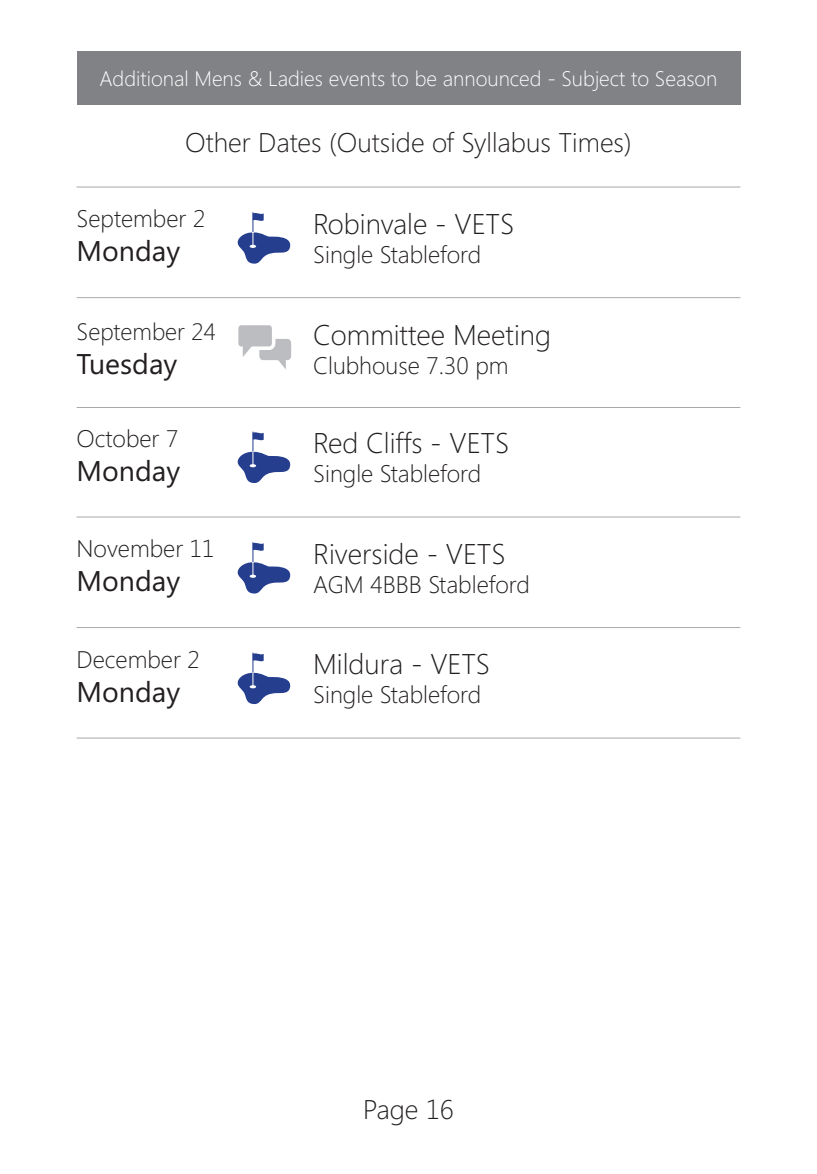
<style>
.page{position:relative;width:817px;height:1174px;background:#fff}
.page>*{position:absolute;margin:0;border:0;box-sizing:border-box;transform-origin:0 0}
.t1{font:300 28.5px "Segoe";color:#231f20}
.t2{font:28.5px "Segoe";color:#231f20}
.t3{font:300 27px "Segoe";color:#231f20}
.t4{font:300 24px "Segoe";color:#231f20}
.t5{font:300 23.7px "Segoe";color:#231f20}
.t6{font:300 21px "Segoe";color:#fff}
</style>
<div class="page">
<div style="left:77px;top:51px;width:663px;height:54px;background:#808285"></div>
<hr style="left:77px;top:297px;width:663px;height:1px;background:#a8a9ad">
<hr style="left:77px;top:516px;width:663px;height:1px;background:#a8a9ad">
<hr style="left:77px;top:627px;width:663px;height:1px;background:#a8a9ad">
<hr style="left:77px;top:737px;width:663px;height:1px;background:#a8a9ad">
<div style="left:259px;top:339px;width:32px;height:21px;background:#bcbdc0;border-radius:4px"></div>
<div style="left:236px;top:323px;width:37px;height:25px;background:#bcbdc0;border-radius:5px"></div>
<div style="left:235px;top:322px;width:40px;height:28px;border:4px solid #fff;border-radius:5px"></div>
<svg style="left:243px;top:345px;width:10px;height:12px"></svg>
<svg style="left:278px;top:360px;width:8px;height:9px"></svg>
<hr style="left:77px;top:407px;width:663px;height:1px;background:#a8a9ad">
<svg style="left:238px;top:212px;width:52px;height:52px"></svg>
<svg style="left:238px;top:431px;width:52px;height:52px"></svg>
<svg style="left:238px;top:542px;width:52px;height:51px"></svg>
<svg style="left:238px;top:652px;width:52px;height:52px"></svg>
<hr style="left:77px;top:186px;width:663px;height:1px;background:#a8a9ad">
<p class="t6" style="left:99px;top:66px;width:619px">Additional Mens &amp; Ladies events to be announced - Subject to Season</p>
<p class="t3" style="left:185px;top:127px;width:448px">Other Dates (Outside of Syllabus Times)</p>
<p class="t4" style="left:77px;top:205px;width:130px">September 2</p>
<p class="t2" style="left:77px;top:231px;width:105px">Monday</p>
<p class="t5" style="left:77px;top:318px;width:141px">September 24</p>
<p class="t2" style="left:77px;top:344px;width:102px">Tuesday</p>
<p class="t4" style="left:77px;top:424px;width:103px">October 7</p>
<p class="t2" style="left:77px;top:451px;width:105px">Monday</p>
<p class="t4" style="left:77px;top:535px;width:139px">November 11</p>
<p class="t2" style="left:77px;top:561px;width:105px">Monday</p>
<p class="t4" style="left:77px;top:645px;width:125px">December 2</p>
<p class="t2" style="left:77px;top:672px;width:105px">Monday</p>
<p class="t1" style="left:313px;top:207px;width:202px">Robinvale - VETS</p>
<p class="t4" style="left:313px;top:240px;width:169px">Single Stableford</p>
<p class="t1" style="left:313px;top:318px;width:239px">Committee Meeting</p>
<p class="t4" style="left:313px;top:351px;width:197px">Clubhouse 7.30 pm</p>
<p class="t1" style="left:313px;top:427px;width:197px">Red Cliffs - VETS</p>
<p class="t4" style="left:313px;top:460px;width:169px">Single Stableford</p>
<p class="t1" style="left:313px;top:537px;width:194px">Riverside - VETS</p>
<p class="t4" style="left:313px;top:570px;width:218px">AGM 4BBB Stableford</p>
<p class="t1" style="left:313px;top:648px;width:178px">Mildura - VETS</p>
<p class="t4" style="left:313px;top:681px;width:169px">Single Stableford</p>
<p class="t3" style="left:363px;top:1093px;width:92px">Page 16</p>
</div>
